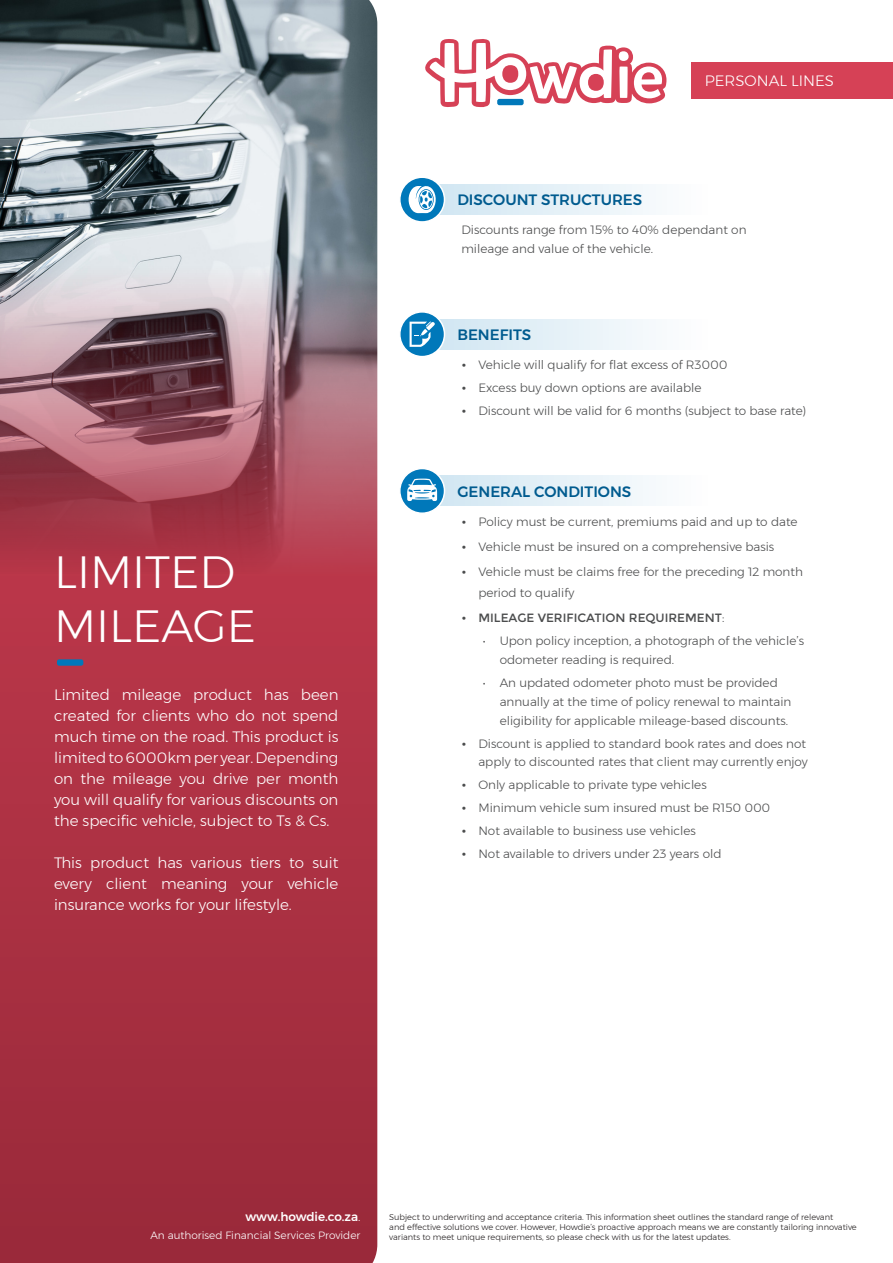
<style>
.page{position:relative;width:893px;height:1263px;background:#fff}
.page>*{position:absolute;margin:0;border:0;box-sizing:border-box;transform-origin:0 0}
.HEADING{font:300 45px/54px "Montserrat";color:#fff}
.Intro_para{font:300 15px/21px "Montserrat";color:#fff;text-align:justify}
.Subhead{font:500 15px "Montserrat";color:#005b8f}
.Bullets{font:300 12px/21px "Montserrat";color:#4b4c4d}
.SubBullets{font:300 12px/18.8px "Montserrat";color:#4b4c4d}
.Para{font:300 12px/18.8px "Montserrat";color:#4b4c4d}
.Bullets-2{font:12px "Montserrat";color:#4b4c4d}
.t1{font:500 12px "Montserrat";color:#fff}
.t2{font:300 10.5px "Montserrat";color:#fff}
.Ts___Cs{font:300 8.25px/9.9px "Montserrat";color:#231f20}
.s1{font-weight:400}
.s2{font-weight:300}
</style>
<div class="page">
<svg style="left:425px;top:39px;width:241px;height:69px"></svg>
<div style="left:497px;top:99px;width:27px;height:6px;background:#0078ba;border-radius:2px"></div>
<div style="left:691px;top:62px;width:202px;height:37px;background:#d64156"></div>
<div style="left:418px;top:184px;width:294px;height:31px;background:linear-gradient(to right,#d0e5f2,#fefefe)"></div>
<div style="left:418px;top:476px;width:294px;height:30px;background:linear-gradient(to right,#cfe5f1,#fefefe)"></div>
<div style="left:418px;top:319px;width:294px;height:30px;background:linear-gradient(to right,#cfe5f2,#fefefe)"></div>
<svg style="left:0;top:0;width:378px;height:1263px;background:#a35462"></svg>
<div style="left:57px;top:659px;width:26px;height:7px;background:#0078ba;border-radius:2px"></div>
<div style="left:400px;top:177px;width:44px;height:45px;background:#0078ba;border-radius:50%"></div>
<div style="left:399px;top:176px;width:46px;height:47px;border:2px solid #fff;border-radius:50%"></div>
<div style="left:400px;top:468px;width:44px;height:45px;background:#0078ba;border-radius:50%"></div>
<div style="left:399px;top:468px;width:46px;height:46px;border:2px solid #fff;border-radius:50%"></div>
<div style="left:400px;top:312px;width:44px;height:45px;background:#0078ba;border-radius:50%"></div>
<div style="left:399px;top:311px;width:46px;height:46px;border:2px solid #fff;border-radius:50%"></div>
<svg style="left:408px;top:186px;width:28px;height:27px"></svg>
<svg style="left:410px;top:322px;width:25px;height:25px"></svg>
<svg style="left:407px;top:479px;width:30px;height:22px"></svg>
<p class="HEADING" style="left:54px;top:545px;width:204px">LIMITED<br>MILEAGE</p>
<p class="Intro_para" style="left:54px;top:684px;width:286px">Limited mileage product has been created for clients who do not spend much time on the road. This product is limited to 6000km per year. Depending on the mileage you drive per month you will qualify for various discounts on the specific vehicle, subject to Ts &amp; Cs.</p>
<p class="Intro_para" style="left:54px;top:852px;width:286px">This product has various tiers to suit every client meaning your vehicle insurance works for your lifestyle.</p>
<p class="Subhead" style="left:457px;top:188px;width:186px">DISCOUNT STRUCTURES</p>
<p class="Intro_para" style="left:705px;top:70px;width:131px">PERSONAL LINES</p>
<p class="Para" style="left:461px;top:221px;width:287px">Discounts range from 15% to 40% dependant on mileage and value of the vehicle.</p>
<p class="Subhead" style="left:457px;top:323px;width:75px">BENEFITS</p>
<p class="Bullets" style="left:461px;top:354px;width:267px"><span class="s1">•</span> Vehicle will qualify for flat excess of R3000</p>
<p class="Bullets" style="left:461px;top:377px;width:242px"><span class="s1">•</span> Excess buy down options are available</p>
<p class="Bullets" style="left:461px;top:400px;width:346px"><span class="s1">•</span> Discount will be valid for 6 months (subject to base rate)</p>
<p class="Subhead" style="left:457px;top:480px;width:175px">GENERAL CONDITIONS</p>
<p class="Bullets" style="left:461px;top:511px;width:338px"><span class="s1">•</span> Policy must be current, premiums paid and up to date</p>
<p class="Bullets" style="left:461px;top:536px;width:314px"><span class="s1">•</span> Vehicle must be insured on a comprehensive basis</p>
<p class="Bullets" style="left:478px;top:561px;width:326px;text-indent:-17px"><span class="s1">•</span> Vehicle must be claims free for the preceding 12 month period to qualify</p>
<p class="Bullets-2" style="left:461px;top:611px;width:264px">• MILEAGE VERIFICATION REQUIREMENT<span class="s2">:</span></p>
<p class="SubBullets" style="left:500px;top:632px;width:306px;text-indent:-17px">• Upon policy inception, a photograph of the vehicle’s odometer reading is required.</p>
<p class="SubBullets" style="left:500px;top:673px;width:293px;text-indent:-17px">• An updated odometer photo must be provided annually at the time of policy renewal to maintain eligibility for applicable mileage-based discounts.</p>
<p class="Bullets" style="left:461px;top:734px;width:348px;line-height:18.8px;text-align:right"><span class="s1">•</span> Discount is applied to standard book rates and does not apply to discounted rates that client may currently enjoy</p>
<p class="Bullets" style="left:461px;top:774px;width:247px"><span class="s1">•</span> Only applicable to private type vehicles</p>
<p class="Bullets" style="left:461px;top:797px;width:310px"><span class="s1">•</span> Minimum vehicle sum insured must be R150 000</p>
<p class="Bullets" style="left:461px;top:820px;width:236px"><span class="s1">•</span> Not available to business use vehicles</p>
<p class="Bullets" style="left:461px;top:843px;width:262px"><span class="s1">•</span> Not available to drivers under 23 years old</p>
<p class="t1" style="left:245px;top:1207px;width:117px">www.howdie.co.za<span class="s2">.</span></p>
<p class="t2" style="left:150px;top:1227px;width:211px">An authorised Financial Services Provider</p>
<p class="Ts___Cs" style="left:389px;top:1212px;width:469px">Subject to underwriting and acceptance criteria. This information sheet outlines the standard range of relevant<br>and effective solutions we cover. However, Howdie’s proactive approach means we are constantly tailoring innovative variants to meet unique requirements, so please check with us for the latest updates.</p>
</div>
